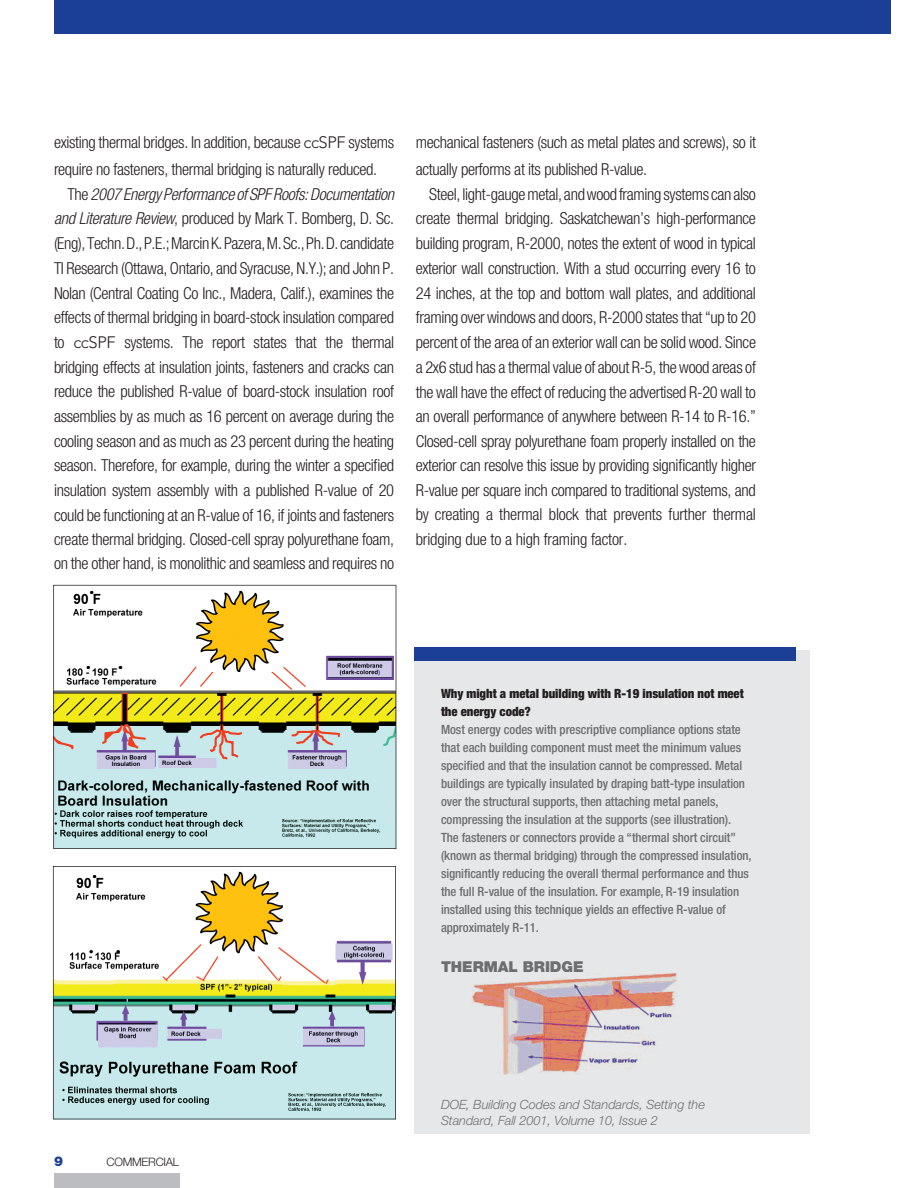
<style>
.page{position:relative;width:918px;height:1188px;background:#fff}
.page>*{position:absolute;margin:0;border:0;box-sizing:border-box;transform-origin:0 0}
.t1{font:300 condensed 16.5px/24.6px "Helvetica Neue";letter-spacing:-.02em;color:#231f20}
.t2{font:900 15px "Helvetica Neue";letter-spacing:-.005em;color:#6d6e70}
.t3{font:900 13.5px "Helvetica Neue";color:#1b3f94}
.t4{font:500 condensed 12.75px/18px "Helvetica Neue";letter-spacing:-.005em;color:#6d6e70}
.t5{font:italic 300 12.75px/15.8px "Helvetica Neue";letter-spacing:-.005em;color:#6d6e70}
.t6{font:900 condensed 12.75px/18px "Helvetica Neue";letter-spacing:-.005em;color:#231f20}
.t7{font:300 11.7px "Helvetica Neue";letter-spacing:-.025em;color:#231f20}
.s1{font-family:"Avenir";font-stretch:normal}
.s2{font-style:italic}
</style>
<div class="page">
<div style="left:54px;top:1174px;width:125px;height:14px;background:#bbbdc0"></div>
<div style="left:54px;top:0;width:837px;height:34px;background:#1b3f94"></div>
<svg style="left:53px;top:585px;width:343px;height:264px"></svg>
<svg style="left:53px;top:866px;width:343px;height:253px"></svg>
<div style="left:414px;top:650px;width:395px;height:484px;background:#e6e7e8"></div>
<div style="left:414px;top:647px;width:382px;height:14px;background:#1b3f94"></div>
<img style="left:472px;top:973px;width:205px;height:102px">
<p class="t1" style="left:54px;top:130px;width:342px;line-height:27px">existing thermal bridges. In addition, because <span class="s1">ccSPF</span> systems require no fasteners, thermal bridging is naturally reduced.</p>
<p class="t1" style="left:54px;top:183px;width:342px;text-align:justify;text-indent:14px">The <span class="s2">2007 Energy Performance of SPF Roofs: Documentation and Literature Review</span>, produced by Mark T. Bomberg, D. Sc. (Eng), Techn. D., P.E.; Marcin K. Pazera, M. Sc., Ph. D. candidate TI Research (Ottawa, Ontario, and Syracuse, N.Y.); and John P.<br>Nolan (Central Coating Co Inc., Madera, Calif.), examines the effects of thermal bridging in board-stock insulation compared to <span class="s1">ccSPF</span> systems. The report states that the thermal bridging effects at insulation joints, fasteners and cracks can reduce the published R-value of board-stock insulation roof assemblies by as much as 16 percent on average during the cooling season and as much as 23 percent during the heating season. Therefore, for example, during the winter a specified insulation system assembly with a published R-value of 20 could be functioning at an R-value of 16, if joints and fasteners create thermal bridging. Closed-cell spray polyurethane foam, on the other hand, is monolithic and seamless and requires no</p>
<p class="t1" style="left:416px;top:130px;width:342px;line-height:27px">mechanical fasteners (such as metal plates and screws), so it actually performs at its published R-value.</p>
<p class="t1" style="left:416px;top:183px;width:342px;text-align:justify;text-indent:14px">Steel, light-gauge metal, and wood framing systems can also create thermal bridging. Saskatchewan’s high-performance building program, R-2000, notes the extent of wood in typical exterior wall construction. With a stud occurring every 16 to 24 inches, at the top and bottom wall plates, and additional framing over windows and doors, R-2000 states that “up to 20 percent of the area of an exterior wall can be solid wood. Since a 2x6 stud has a thermal value of about R-5, the wood areas of the wall have the effect of reducing the advertised R-20 wall to an overall performance of anywhere between R-14 to R-16.” Closed-cell spray polyurethane foam properly installed on the exterior can resolve this issue by providing significantly higher R-value per square inch compared to traditional systems, and by creating a thermal block that prevents further thermal bridging due to a high framing factor.</p>
<p class="t6" style="left:441px;top:686px;width:304px">Why might a metal building with R-19 insulation not meet the energy code?</p>
<p class="t4" style="left:441px;top:722px;width:312px">Most energy codes with prescriptive compliance options state that each building component must meet the minimum values specified and that the insulation cannot be compressed. Metal buildings are typically insulated by draping batt-type insulation over the structural supports, then attaching metal panels, compressing the insulation at the supports (see illustration).<br>The fasteners or connectors provide a “thermal short circuit” (known as thermal bridging) through the compressed insulation, significantly reducing the overall thermal performance and thus the full R-value of the insulation. For example, R-19 insulation installed using this technique yields an effective R-value of approximately R-11.</p>
<p class="t2" style="left:441px;top:961px;width:144px">THERMAL BRIDGE</p>
<p class="t3" style="left:54px;top:1156px;width:11px">9</p>
<p class="t7" style="left:107px;top:1157px;width:74px">COMMERCIAL</p>
<p class="t5" style="left:441px;top:1098px;width:266px">DOE, Building Codes and Standards, Setting the<br>Standard, Fall 2001, Volume 10, Issue 2</p>
</div>
